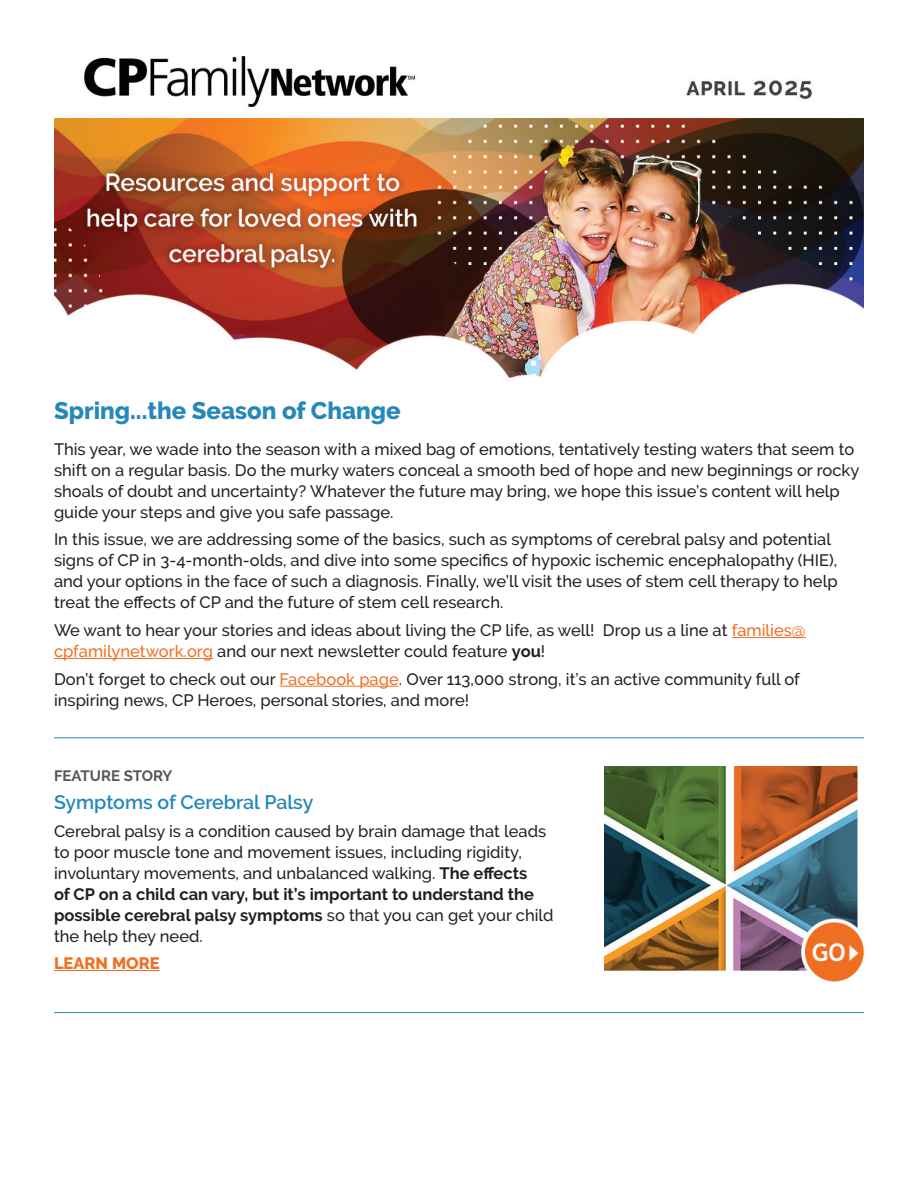
<style>
.page{position:relative;width:918px;height:1188px;background:#fff}
.page>*{position:absolute;margin:0;border:0;box-sizing:border-box;transform-origin:0 0}
.t1{font:800 24px "Raleway";color:#2588b8}
.t2{font:600 19.5px "Raleway";color:#2588b8}
.t3{font:500 16.5px/21px "Raleway";color:#231f20}
.t4{font:800 16.5px "Raleway";color:#f06f22}
.t5{font:700 15px "Raleway";color:#545554}
.s1{color:#f06f22}
.s2{font-weight:700}
</style>
<div class="page">
<hr style="left:732px;top:637px;width:74px;height:1px;background:#f06f22">
<hr style="left:54px;top:658px;width:159px;height:1px;background:#f06f22">
<hr style="left:280px;top:686px;width:119px;height:1px;background:#f06f22">
<hr style="left:54px;top:737px;width:810px;height:1px;background:#2588b8">
<hr style="left:54px;top:970px;width:106px;height:1px;background:#f06f22">
<img style="left:605px;top:767px;width:259px;height:215px">
<img style="left:54px;top:56px;width:810px;height:324px">
<hr style="left:54px;top:1012px;width:810px;height:1px;background:#2588b8">
<h1 class="t1" style="left:54px;top:396px;width:348px">Spring...the Season of Change</h1>
<p class="t3" style="left:54px;top:438px;width:807px">This year, we wade into the season with a mixed bag of emotions, tentatively testing waters that seem to shift on a regular basis. Do the murky waters conceal a smooth bed of hope and new beginnings or rocky shoals of doubt and uncertainty? Whatever the future may bring, we hope this issue’s content will help guide your steps and give you safe passage.</p>
<p class="t3" style="left:54px;top:529px;width:785px">In this issue, we are addressing some of the basics, such as symptoms of cerebral palsy and potential signs of CP in 3-4-month-olds, and dive into some specifics of hypoxic ischemic encephalopathy (HIE), and your options in the face of such a diagnosis. Finally, we’ll visit the uses of stem cell therapy to help treat the effects of CP and the future of stem cell research.</p>
<p class="t3" style="left:54px;top:620px;width:753px">We want to hear your stories and ideas about living the CP life, as well! Drop us a line at <span class="s1">families@ cpfamilynetwork.org</span> and our next newsletter could feature <span class="s2">you</span>!</p>
<p class="t3" style="left:54px;top:669px;width:747px">Don’t forget to check out our <span class="s1">Facebook page</span>. Over 113,000 strong, it’s an active community full of inspiring news, CP Heroes, personal stories, and more!</p>
<p class="t5" style="left:54px;top:767px;width:120px">FEATURE STORY</p>
<p class="t2" style="left:54px;top:791px;width:261px">Symptoms of Cerebral Palsy</p>
<p class="t3" style="left:54px;top:820px;width:501px">Cerebral palsy is a condition caused by brain damage that leads to poor muscle tone and movement issues, including rigidity, involuntary movements, and unbalanced walking. <span class="s2">The effects<br>of CP on a child can vary, but it’s important to understand the possible cerebral palsy symptoms</span> so that you can get your child the help they need.</p>
<p class="t4" style="left:54px;top:954px;width:107px">LEARN MORE</p>
</div>
